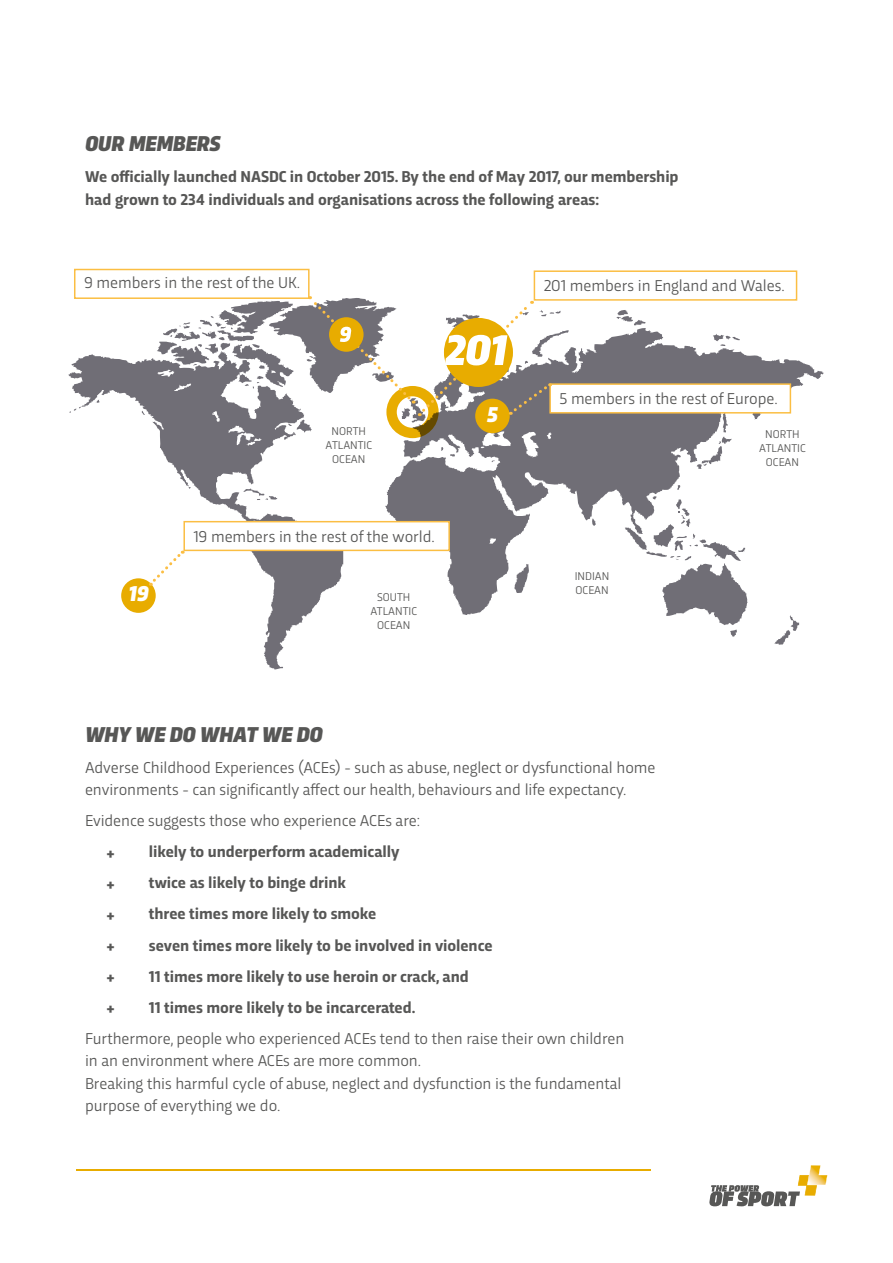
<style>
.page{position:relative;width:893px;height:1263px;background:#fff}
.page>*{position:absolute;margin:0;border:0;box-sizing:border-box;transform-origin:0 0}
.t1{font:italic 900 22.5px "Trasandina";letter-spacing:-.005em;color:#575756}
.t2{font:italic 900 22.5px "Trasandina";color:#fff}
.t3{font:16.5px/22.5px "Trasandina";letter-spacing:-.005em;color:#575756}
.t4{font:700 16.5px/22.5px "Trasandina";letter-spacing:-.005em;color:#575756}
.t5{font:11.85px/14.2px "Trasandina";color:#575756;text-align:center}
</style>
<div class="page">
<svg style="left:709px;top:1165px;width:119px;height:41px"></svg>
<hr style="left:77px;top:1169px;width:574px;height:1px;background:#e8ac00">
<svg style="left:616px;top:310px;width:30px;height:16px"></svg>
<svg style="left:385px;top:328px;width:439px;height:287px"></svg>
<svg style="left:68px;top:354px;width:275px;height:316px"></svg>
<svg style="left:95px;top:399px;width:5px;height:4px"></svg>
<svg style="left:697px;top:414px;width:35px;height:55px"></svg>
<svg style="left:774px;top:615px;width:25px;height:30px"></svg>
<svg style="left:514px;top:564px;width:16px;height:29px"></svg>
<svg style="left:625px;top:496px;width:123px;height:141px"></svg>
<div style="left:386px;top:386px;width:53px;height:52px;border:10px solid #e8ac00;border-radius:50%"></div>
<div style="left:121px;top:578px;width:35px;height:35px;background:#e8ac00;border-radius:50%"></div>
<div style="left:183px;top:521px;width:267px;height:30px;background:#fff;border:2px solid #fbbe43"></div>
<svg style="left:150px;top:550px;width:34px;height:36px"></svg>
<div style="left:549px;top:383px;width:242px;height:31px;background:#fff;border:2px solid #fbbe43"></div>
<div style="left:534px;top:270px;width:263px;height:31px;background:#fff;border:2px solid #fbbe43"></div>
<div style="left:74px;top:269px;width:236px;height:30px;background:#fff;border:2px solid #fbbe43"></div>
<svg style="left:157px;top:295px;width:412px;height:138px"></svg>
<h1 class="t1" style="left:85px;top:127px;width:137px">OUR MEMBERS</h1>
<p class="t4" style="left:85px;top:164px;width:595px">We officially launched NASDC in October 2015. By the end of May 2017, our membership had grown to 234 individuals and organisations across the following areas:</p>
<p class="t3" style="left:84px;top:270px;width:217px">9 members in the rest of the UK.</p>
<p class="t3" style="left:544px;top:273px;width:243px">201 members in England and Wales.</p>
<h1 class="t2" style="left:487px;top:398px;width:12px">5</h1>
<p class="t3" style="left:559px;top:386px;width:220px">5 members in the rest of Europe.</p>
<p class="t5" style="left:326px;top:423px;width:48px">NORTH<br>ATLANTIC<br>OCEAN</p>
<p class="t5" style="left:759px;top:426px;width:48px">NORTH<br>ATLANTIC<br>OCEAN</p>
<h1 class="t2" style="left:129px;top:577px;width:21px">19</h1>
<p class="t3" style="left:193px;top:523px;width:243px">19 members in the rest of the world.</p>
<p class="t5" style="left:371px;top:589px;width:48px">SOUTH<br>ATLANTIC<br>OCEAN</p>
<p class="t5" style="left:575px;top:568px;width:36px;text-align:left">INDIAN<br>OCEAN</p>
<h1 class="t1" style="left:85px;top:718px;width:239px">WHY WE DO WHAT WE DO</h1>
<p class="t3" style="left:85px;top:755px;width:572px">Adverse Childhood Experiences (ACEs) - such as abuse, neglect or dysfunctional home environments - can significantly affect our health, behaviours and life expectancy.</p>
<p class="t3" style="left:85px;top:808px;width:336px">Evidence suggests those who experience ACEs are:</p>
<p class="t4" style="left:106px;top:841px;width:10px">+</p>
<p class="t4" style="left:149px;top:839px;width:252px">likely to underperform academically</p>
<p class="t4" style="left:106px;top:872px;width:10px">+</p>
<p class="t4" style="left:149px;top:870px;width:199px">twice as likely to binge drink</p>
<p class="t4" style="left:106px;top:903px;width:10px">+</p>
<p class="t4" style="left:149px;top:901px;width:229px">three times more likely to smoke</p>
<p class="t4" style="left:106px;top:934px;width:10px">+</p>
<p class="t4" style="left:149px;top:932px;width:345px">seven times more likely to be involved in violence</p>
<p class="t4" style="left:106px;top:965px;width:10px">+</p>
<p class="t4" style="left:149px;top:963px;width:322px">11 times more likely to use heroin or crack, and</p>
<p class="t4" style="left:106px;top:996px;width:10px">+</p>
<p class="t4" style="left:149px;top:994px;width:268px">11 times more likely to be incarcerated.</p>
<p class="t3" style="left:85px;top:1025px;width:541px">Furthermore, people who experienced ACEs tend to then raise their own children in an environment where ACEs are more common.<br>Breaking this harmful cycle of abuse, neglect and dysfunction is the fundamental purpose of everything we do.</p>
</div>
